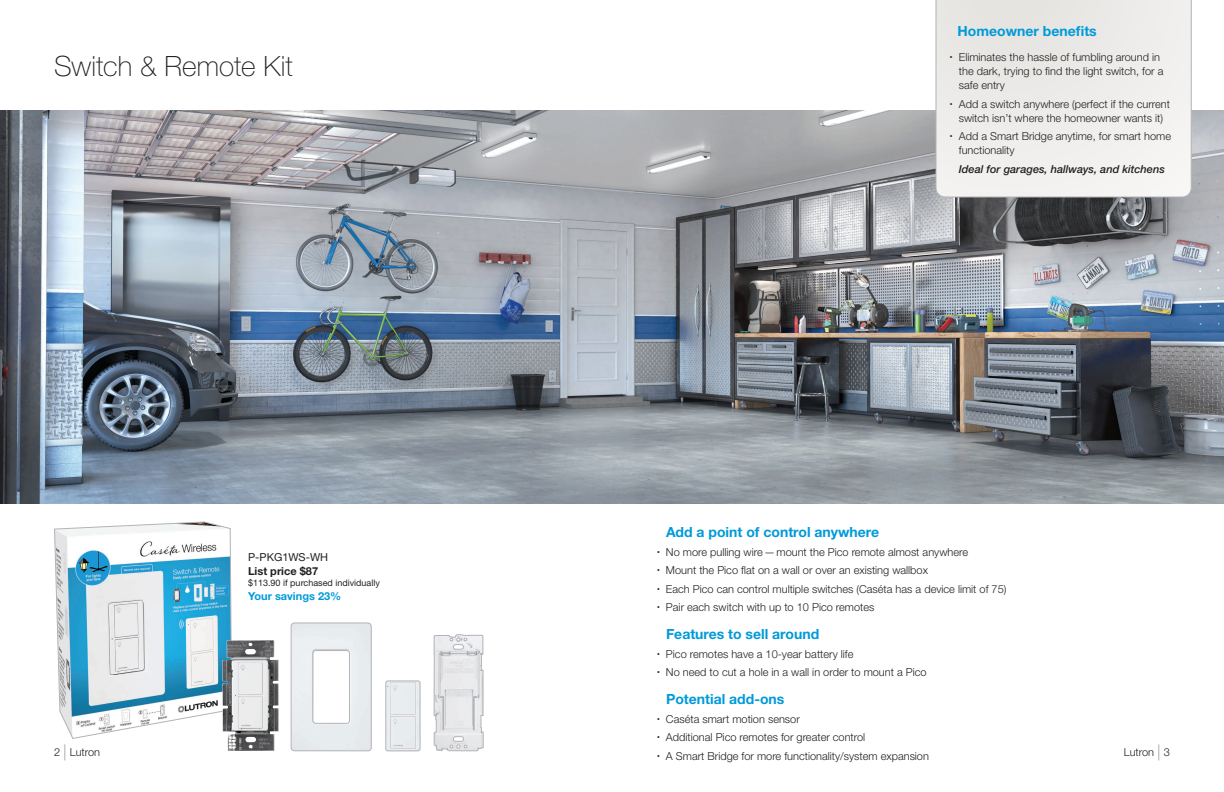
<style>
.page{position:relative;width:1224px;height:792px;background:#fff}
.page>*{position:absolute;margin:0;border:0;box-sizing:border-box;transform-origin:0 0}
.page_header{font:100 28px "Helvetica Neue LT Std";color:#231f20}
.subhead_1{font:700 14px "Helvetica Neue LT Std";color:#009ad9}
.subhead_2{font:700 14px "Helvetica Neue LT Std";color:#009ad9}
.bullets{font:300 11px/14px "Helvetica Neue LT Std";color:#231f20}
.bullets-2{font:italic 500 11px "Helvetica Neue LT Std";color:#231f20}
.text_white{font:700 11px "Helvetica Neue LT Std";color:#009ad9}
.text_white-2{font:700 11px "Helvetica Neue LT Std";color:#231f20}
.text_white-3{font:11px "Helvetica Neue LT Std";color:#231f20}
.text_white-4{font:9px "Helvetica Neue LT Std";color:#231f20}
.s1{font-weight:200;font-size:16px}
</style>
<div class="page">
<img style="left:0;top:110px;width:1224px;height:394px">
<svg style="left:936px;top:0;width:255px;height:197px"></svg>
<svg style="left:291px;top:623px;width:81px;height:128px"></svg>
<svg style="left:386px;top:681px;width:34px;height:70px;background:#e3e7ea"></svg>
<svg style="left:434px;top:635px;width:49px;height:116px;background:#e0e1e3"></svg>
<svg style="left:54px;top:522px;width:178px;height:217px"></svg>
<img style="left:222px;top:640px;width:57px;height:111px">
<p class="subhead_2" style="left:958px;top:23px;width:141px">Homeowner benefits</p>
<p class="page_header" style="left:54px;top:50px;width:240px">Switch &amp; Remote Kit</p>
<p class="bullets" style="left:959px;top:50px;width:206px;text-indent:-9px"><sup>•</sup> Eliminates the hassle of fumbling around in the dark, trying to find the light switch, for a safe entry</p>
<p class="bullets" style="left:950px;top:96px;width:222px;text-align:center"><sup>•</sup> Add a switch anywhere (perfect if the current switch isn’t where the homeowner wants it)</p>
<p class="bullets" style="left:959px;top:129px;width:214px;text-indent:-9px"><sup>•</sup> Add a Smart Bridge anytime, for smart home functionality</p>
<p class="bullets-2" style="left:959px;top:162px;width:208px">Ideal for garages, hallways, and kitchens</p>
<p class="subhead_1" style="left:666px;top:523px;width:215px">Add a point of control anywhere</p>
<p class="bullets" style="left:657px;top:544px;width:313px"><sup>•</sup> No more pulling wire—mount the Pico remote almost anywhere</p>
<p class="bullets" style="left:657px;top:563px;width:273px"><sup>•</sup> Mount the Pico flat on a wall or over an existing wallbox</p>
<p class="bullets" style="left:657px;top:581px;width:351px"><sup>•</sup> Each Pico can control multiple switches (Caséta has a device limit of 75)</p>
<p class="bullets" style="left:657px;top:600px;width:219px"><sup>•</sup> Pair each switch with up to 10 Pico remotes</p>
<p class="subhead_1" style="left:666px;top:625px;width:155px">Features to sell around</p>
<p class="bullets" style="left:657px;top:646px;width:198px"><sup>•</sup> Pico remotes have a 10-year battery life</p>
<p class="bullets" style="left:657px;top:665px;width:271px"><sup>•</sup> No need to cut a hole in a wall in order to mount a Pico</p>
<p class="subhead_1" style="left:666px;top:690px;width:120px">Potential add-ons</p>
<p class="bullets" style="left:657px;top:712px;width:144px"><sup>•</sup> Caséta smart motion sensor</p>
<p class="bullets" style="left:657px;top:730px;width:210px"><sup>•</sup> Additional Pico remotes for greater control</p>
<p class="bullets" style="left:657px;top:749px;width:274px"><sup>•</sup> A Smart Bridge for more functionality/system expansion</p>
<p class="text_white-3" style="left:248px;top:550px;width:82px">P-PKG1WS-WH</p>
<p class="text_white-2" style="left:248px;top:564px;width:72px">List price $87</p>
<p class="text_white-4" style="left:248px;top:577px;width:133px">$113.90 if purchased individually</p>
<p class="text_white" style="left:248px;top:589px;width:95px">Your savings 23%</p>
<p class="bullets" style="left:54px;top:745px;width:48px">2 <span class="s1">|</span> Lutron</p>
<p class="bullets" style="left:1124px;top:745px;width:48px">Lutron <span class="s1">|</span> 3</p>
</div>
